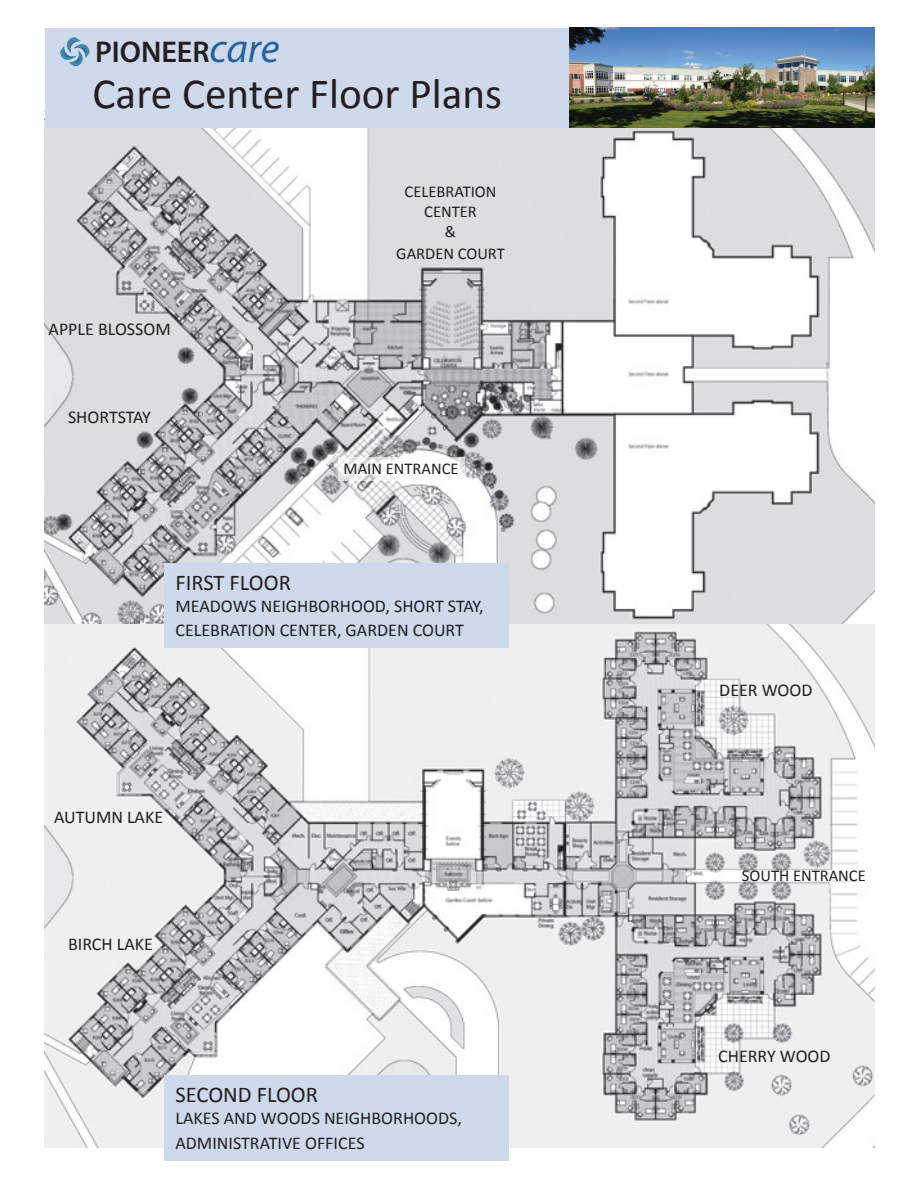
<style>
.page{position:relative;width:918px;height:1188px;background:#fff}
.page>*{position:absolute;margin:0;border:0;box-sizing:border-box;transform-origin:0 0}
.t1{font:43.2px "Calibri";color:#231f20}
.t2{font:600 30.15px "Myriad Pro";color:#231f20}
.t3{font:22.5px "Calibri";color:#231f20}
.t4{font:18px/24.8px "Calibri";color:#231f20}
.t5{font:16.5px/19.8px "Calibri";color:#231f20;text-align:center}
.s1{font-weight:400;font-style:italic;font-size:41.25px;color:#26629d}
</style>
<div class="page">
<img style="left:45px;top:109px;width:830px;height:515px">
<div style="left:45px;top:28px;width:524px;height:100px;background:#cedaeb"></div>
<img style="left:570px;top:27px;width:305px;height:101px">
<svg style="left:60px;top:37px;width:30px;height:30px"></svg>
<img style="left:45px;top:624px;width:830px;height:523px">
<div style="left:164px;top:564px;width:345px;height:84px;background:#cedaeb"></div>
<div style="left:164px;top:1076px;width:345px;height:85px;background:#cedaeb"></div>
<svg style="left:338px;top:457px;width:127px;height:24px"></svg>
<h2 class="t2" style="left:95px;top:33px;width:186px">PIONEER<span class="s1">care</span></h2>
<h1 class="t1" style="left:93px;top:66px;width:411px">Care Center Floor Plans</h1>
<p class="t4" style="left:49px;top:317px;width:124px">APPLE BLOSSOM</p>
<p class="t4" style="left:68px;top:405px;width:85px">SHORTSTAY</p>
<p class="t5" style="left:405px;top:182px;width:93px">CELEBRATION<br>CENTER<br>&amp;</p>
<p class="t5" style="left:396px;top:243px;width:110px">GARDEN COURT</p>
<p class="t5" style="left:344px;top:458px;width:116px">MAIN ENTRANCE</p>
<p class="t3" style="left:176px;top:568px;width:117px">FIRST FLOOR</p>
<p class="t4" style="left:176px;top:593px;width:310px">MEADOWS NEIGHBORHOOD, SHORT STAY,<br>CELEBRATION CENTER, GARDEN COURT</p>
<p class="t4" style="left:54px;top:805px;width:111px">AUTUMN LAKE</p>
<p class="t4" style="left:68px;top:932px;width:86px">BIRCH LAKE</p>
<p class="t3" style="left:176px;top:1081px;width:144px">SECOND FLOOR</p>
<p class="t4" style="left:176px;top:1106px;width:288px">LAKES AND WOODS NEIGHBORHOODS,<br>ADMINISTRATIVE OFFICES</p>
<p class="t4" style="left:719px;top:677px;width:95px">DEER WOOD</p>
<p class="t5" style="left:742px;top:866px;width:125px">SOUTH ENTRANCE</p>
<p class="t4" style="left:718px;top:1044px;width:114px">CHERRY WOOD</p>
</div>
